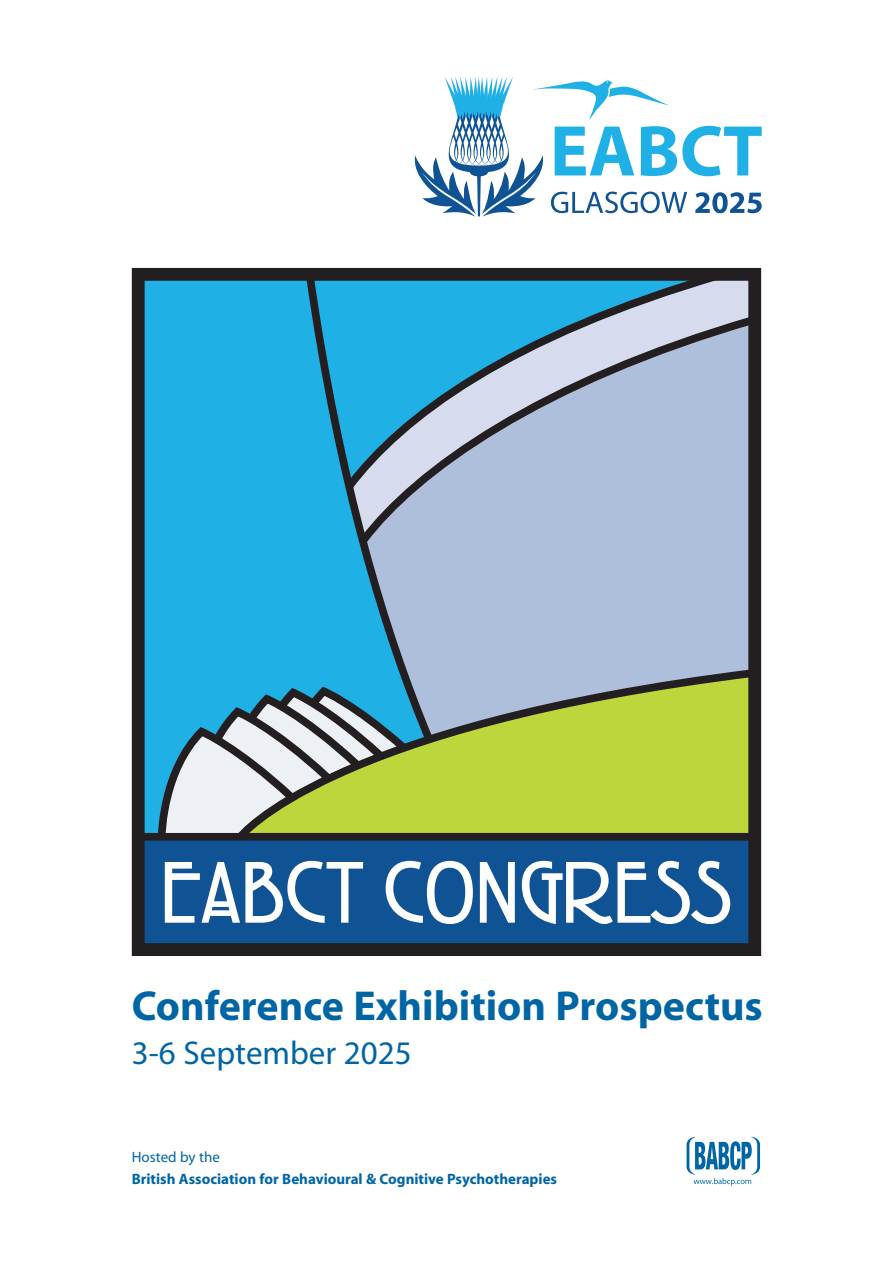
<style>
.page{position:relative;width:893px;height:1263px;background:#fff}
.page>*{position:absolute;margin:0;border:0;box-sizing:border-box;transform-origin:0 0}
.t1{font:700 42px "Myriad";color:#0065a4}
.t2{font:33px "Myriad";color:#0065a4}
.t3{font:700 15px "Myriad";color:#0065a4}
.t4{font:15px "Myriad";color:#0065a4}
</style>
<div class="page">
<div style="left:137px;top:837px;width:618px;height:112px;background:#105395"></div>
<div style="left:146px;top:282px;width:155px;height:551px;background:#1fb0e6"></div>
<div style="left:440px;top:551px;width:307px;height:113px;background:#aebfdb"></div>
<div style="left:132px;top:268px;width:629px;height:688px;border:13px solid #231f20"></div>
<div style="left:137px;top:833px;width:620px;height:8px;background:#231f20"></div>
<svg style="left:301px;top:268px;width:139px;height:396px;background:#3fa5d0"></svg>
<svg style="left:338px;top:268px;width:394px;height:229px;background:#3185a7"></svg>
<svg style="left:353px;top:310px;width:408px;height:241px;background:#8eb5d3"></svg>
<svg style="left:233px;top:664px;width:528px;height:180px;background:#99b762"></svg>
<svg style="left:154px;top:691px;width:261px;height:151px;background:#89ad9c"></svg>
<svg style="left:165px;top:861px;width:198px;height:62px"></svg>
<svg style="left:386px;top:861px;width:87px;height:63px"></svg>
<svg style="left:480px;top:862px;width:35px;height:61px"></svg>
<svg style="left:522px;top:861px;width:208px;height:63px"></svg>
<svg style="left:415px;top:77px;width:347px;height:140px"></svg>
<svg style="left:687px;top:1137px;width:73px;height:49px"></svg>
<h1 class="t1" style="left:132px;top:990px;width:632px">Conference Exhibition Prospectus</h1>
<h2 class="t2" style="left:132px;top:1040px;width:281px">3-6 September 2025</h2>
<p class="t4" style="left:132px;top:1151px;width:90px">Hosted by the</p>
<p class="t3" style="left:132px;top:1173px;width:427px">British Association for Behavioural &amp; Cognitive Psychotherapies</p>
</div>
